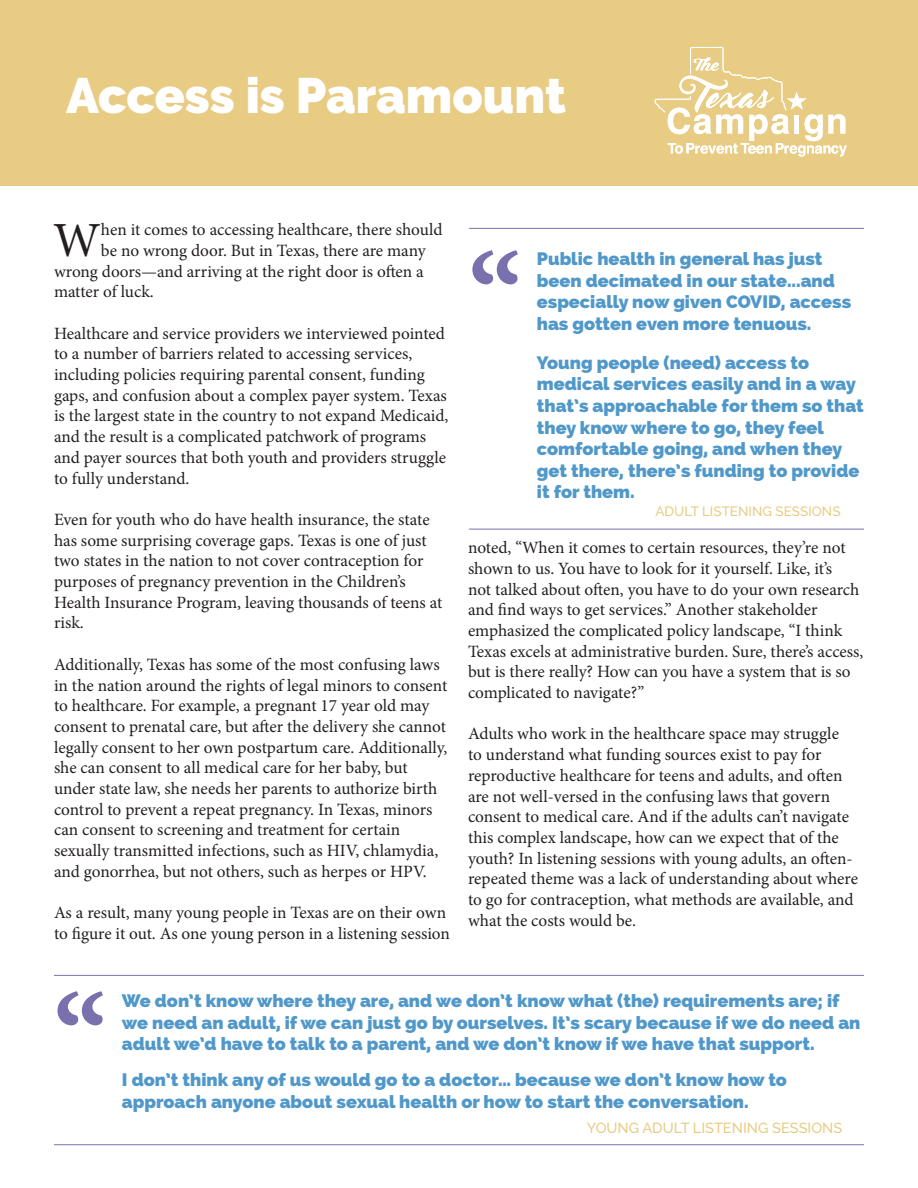
<style>
.page{position:relative;width:918px;height:1188px;background:#fff}
.page>*{position:absolute;margin:0;border:0;box-sizing:border-box;transform-origin:0 0}
.t1{font:700 120px "Minion Pro";color:#7970ae}
.t2{font:900 49.5px "Raleway";color:#fff}
.t3{font:49.05px "Minion Pro";color:#231f20}
.t4{font:800 18px/21.6px "Raleway";color:#5098c9}
.t5{font:17.25px/20.7px "Minion Pro";letter-spacing:-.005em;color:#231f20}
.t6{font:500 14.55px "Raleway";color:#e8cc84}
.t7{font:500 13.5px "Raleway";color:#e8cc84}
</style>
<div class="page">
<div style="left:0;top:0;width:918px;height:185px;background:#e9cc84"></div>
<svg style="left:655px;top:47px;width:192px;height:110px"></svg>
<hr style="left:469px;top:529px;width:395px;height:1px;background:#7970ae">
<hr style="left:469px;top:228px;width:395px;height:1px;background:#7970ae">
<hr style="left:54px;top:1144px;width:810px;height:1px;background:#7970ae">
<hr style="left:54px;top:975px;width:810px;height:1px;background:#7970ae">
<p class="t2" style="left:66px;top:67px;width:502px">Access is Paramount</p>
<p class="t3" style="left:53px;top:207px;width:49px">W</p>
<p class="t5" style="left:101px;top:219px;width:343px">hen it comes to accessing healthcare, there should</p>
<p class="t5" style="left:101px;top:240px;width:326px">be no wrong door. But in Texas, there are many</p>
<p class="t5" style="left:54px;top:261px;width:371px">wrong doors—and arriving at the right door is often a</p>
<p class="t5" style="left:54px;top:281px;width:101px">matter of luck.</p>
<p class="t5" style="left:54px;top:323px;width:396px">Healthcare and service providers we interviewed pointed to a number of barriers related to accessing services, including policies requiring parental consent, funding gaps, and confusion about a complex payer system. Texas is the largest state in the country to not expand Medicaid, and the result is a complicated patchwork of programs and payer sources that both youth and providers struggle to fully understand.</p>
<p class="t5" style="left:54px;top:509px;width:390px">Even for youth who do have health insurance, the state has some surprising coverage gaps. Texas is one of just two states in the nation to not cover contraception for purposes of pregnancy prevention in the Children’s Health Insurance Program, leaving thousands of teens at risk.</p>
<p class="t5" style="left:54px;top:654px;width:395px">Additionally, Texas has some of the most confusing laws in the nation around the rights of legal minors to consent to healthcare. For example, a pregnant 17 year old may consent to prenatal care, but after the delivery she cannot legally consent to her own postpartum care. Additionally, she can consent to all medical care for her baby, but under state law, she needs her parents to authorize birth control to prevent a repeat pregnancy. In Texas, minors can consent to screening and treatment for certain sexually transmitted infections, such as HIV, chlamydia, and gonorrhea, but not others, such as herpes or HPV.</p>
<p class="t5" style="left:54px;top:902px;width:398px">As a result, many young people in Texas are on their own to figure it out. As one young person in a listening session</p>
<p class="t1" style="left:469px;top:213px;width:55px">“</p>
<p class="t4" style="left:537px;top:248px;width:316px">Public health in general has just been decimated in our state...and especially now given COVID, access has gotten even more tenuous.</p>
<p class="t4" style="left:537px;top:352px;width:328px">Young people (need) access to medical services easily and in a way that’s approachable for them so that they know where to go, they feel comfortable going, and when they get there, there’s funding to provide it for them.</p>
<p class="t7" style="left:655px;top:504px;width:187px">ADULT LISTENING SESSIONS</p>
<p class="t5" style="left:468px;top:537px;width:397px">noted, “When it comes to certain resources, they’re not shown to us. You have to look for it yourself. Like, it’s<br>not talked about often, you have to do your own research and find ways to get services.” Another stakeholder emphasized the complicated policy landscape, “I think Texas excels at administrative burden. Sure, there’s access, but is there really? How can you have a system that is so complicated to navigate?”</p>
<p class="t5" style="left:468px;top:724px;width:392px">Adults who work in the healthcare space may struggle<br>to understand what funding sources exist to pay for reproductive healthcare for teens and adults, and often are not well-versed in the confusing laws that govern consent to medical care. And if the adults can’t navigate this complex landscape, how can we expect that of the youth? In listening sessions with young adults, an often&shy;repeated theme was a lack of understanding about where to go for contraception, what methods are available, and what the costs would be.</p>
<p class="t1" style="left:54px;top:954px;width:55px">“</p>
<p class="t4" style="left:122px;top:990px;width:740px">We don’t know where they are, and we don’t know what (the) requirements are; if we need an adult, if we can just go by ourselves. It’s scary because if we do need an adult we’d have to talk to a parent, and we don’t know if we have that support.</p>
<p class="t4" style="left:122px;top:1069px;width:667px">I don’t think any of us would go to a doctor… because we don’t know how to approach anyone about sexual health or how to start the conversation.</p>
<p class="t6" style="left:587px;top:1119px;width:257px">YOUNG ADULT LISTENING SESSIONS</p>
</div>
